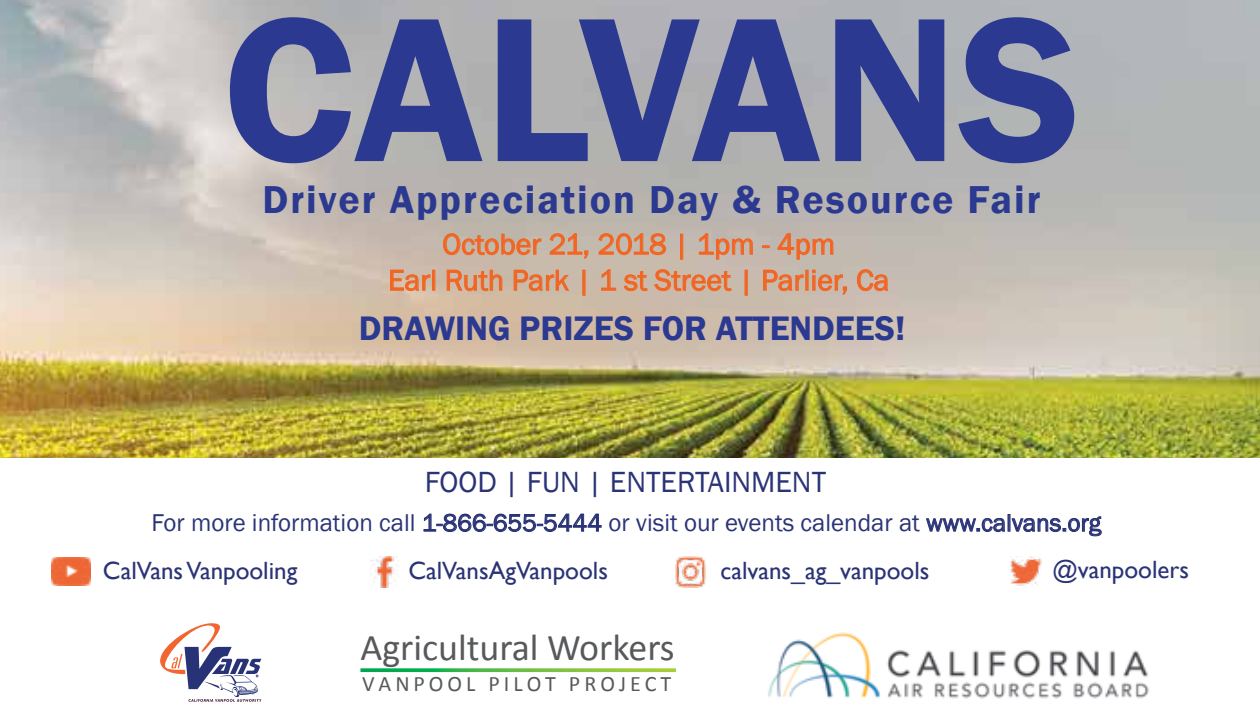
<style>
.page{position:relative;width:1260px;height:720px;background:#fff}
.page>*{position:absolute;margin:0;border:0;box-sizing:border-box;transform-origin:0 0}
.t1{font:600 212.5px "Franklin Gothic";letter-spacing:-.005em;color:#2b3990}
.t2{font:600 40px "Franklin Gothic";letter-spacing:.05em;color:#2b3990}
.t3{font:38px "Calibri";color:#58595b}
.t4{font:600 35px "Franklin Gothic";color:#2b3990}
.t5{font:30px/36px "Franklin Gothic";color:#f26522;text-align:center}
.t6{font:30px "Franklin Gothic";color:#2a3376}
.t7{font:25px "Franklin Gothic";color:#2a3376}
.t8{font:25px "Gill Sans";color:#2a3376}
.t9{font:22px "Calibri";letter-spacing:.18em;color:#58595b}
</style>
<div class="page">
<img style="left:0;top:0;width:1260px;height:458px">
<svg style="left:443px;top:233px;width:99px;height:22px;background:#cda288"></svg>
<svg style="left:550px;top:233px;width:39px;height:26px"></svg>
<svg style="left:598px;top:233px;width:68px;height:22px"></svg>
<div style="left:680px;top:234px;width:3px;height:26px;border:1px solid #f26522"></div>
<svg style="left:699px;top:233px;width:54px;height:27px"></svg>
<svg style="left:762px;top:246px;width:8px;height:2px"></svg>
<svg style="left:777px;top:233px;width:57px;height:27px;background:#caa691"></svg>
<svg style="left:390px;top:270px;width:41px;height:21px"></svg>
<div style="left:432px;top:270px;width:3px;height:21px;border:1px solid #f26522"></div>
<svg style="left:447px;top:270px;width:55px;height:21px"></svg>
<svg style="left:514px;top:270px;width:55px;height:21px"></svg>
<div style="left:582px;top:270px;width:3px;height:26px;border:1px solid #f26522"></div>
<svg style="left:601px;top:269px;width:15px;height:22px"></svg>
<svg style="left:624px;top:271px;width:24px;height:20px"></svg>
<svg style="left:654px;top:269px;width:78px;height:22px;background:#d3a386"></svg>
<div style="left:745px;top:270px;width:3px;height:26px;border:1px solid #f26522"></div>
<svg style="left:763px;top:270px;width:41px;height:21px"></svg>
<svg style="left:812px;top:270px;width:35px;height:25px"></svg>
<svg style="left:857px;top:269px;width:31px;height:22px"></svg>
<svg style="left:423px;top:513px;width:179px;height:19px"></svg>
<svg style="left:926px;top:514px;width:176px;height:22px"></svg>
<img style="left:370px;top:557px;width:29px;height:30px">
<img style="left:675px;top:557px;width:31px;height:30px">
<img style="left:1011px;top:556px;width:30px;height:30px">
<img style="left:51px;top:558px;width:40px;height:28px">
<svg style="left:160px;top:623px;width:101px;height:79px"></svg>
<svg style="left:360px;top:668px;width:316px;height:4px"></svg>
<img style="left:768px;top:632px;width:381px;height:67px">
<h1 class="t1" style="left:222px;top:-41px;width:861px">CALVANS</h1>
<h2 class="t2" style="left:262px;top:175px;width:780px">Driver Appreciation Day &amp; Resource Fair</h2>
<p class="t5" style="left:388px;top:227px;width:503px">October 21, 2018 | 1pm - 4pm<br>Earl Ruth Park | 1 st Street | Parlier, Ca</p>
<h3 class="t4" style="left:359px;top:306px;width:548px">DRAWING PRIZES FOR ATTENDEES!</h3>
<p class="t6" style="left:425px;top:463px;width:403px">FOOD | FUN | ENTERTAINMENT</p>
<p class="t7" style="left:151px;top:507px;width:951px">For more information call 1-866-655-5444 or visit our events calendar at www.calvans.org</p>
<p class="t8" style="left:103px;top:556px;width:196px">CalVans Vanpooling</p>
<p class="t8" style="left:408px;top:556px;width:201px">CalVansAgVanpools</p>
<p class="t8" style="left:720px;top:556px;width:211px">calvans_ag_vanpools</p>
<p class="t8" style="left:1053px;top:555px;width:138px">@vanpoolers</p>
<h3 class="t3" style="left:360px;top:623px;width:316px">Agricultural Workers</h3>
<p class="t9" style="left:362px;top:670px;width:311px">VANPOOL PILOT PROJECT</p>
</div>
